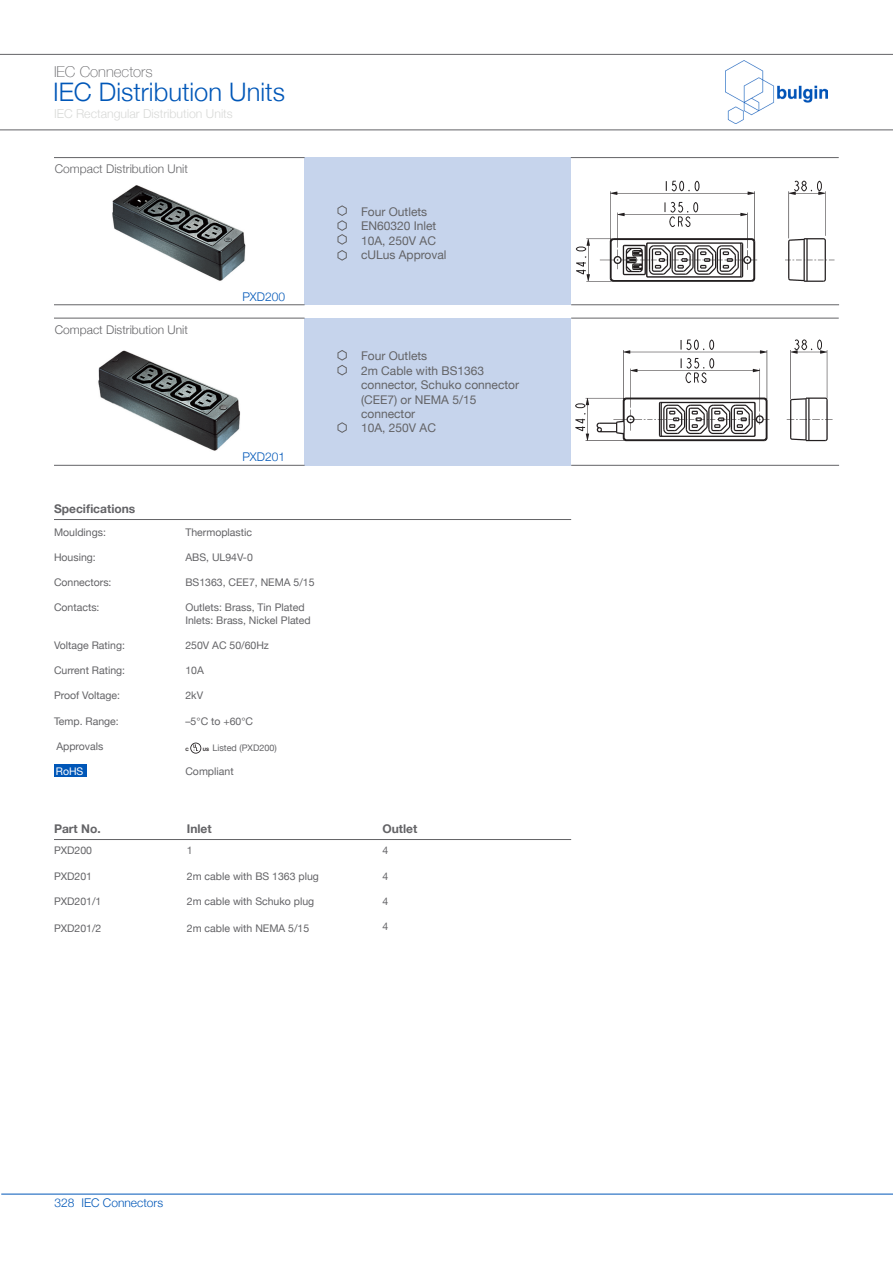
<style>
.page{position:relative;width:893px;height:1263px;background:#fff}
.page>*{position:absolute;margin:0;border:0;box-sizing:border-box;transform-origin:0 0}
.t1{font:300 25.5px "Helvetica Neue";color:#0057b8}
.t2{font:100 15px "Helvetica Neue";color:#636366}
.t3{font:300 12.3px "Helvetica Neue";color:#d8d9d7}
.t4{font:12px "Helvetica Neue";color:#636366}
.t5{font:300 12px "Helvetica Neue";color:#636366}
.t6{font:700 12px "Helvetica Neue";color:#636366}
.t7{font:300 12px "Helvetica Neue";color:#0057b8}
.t8{font:10.5px "Helvetica Neue";color:#636366}
.t9{font:10.5px "Helvetica Neue";color:#fff}
.t10{font:9px "Helvetica Neue";color:#636366}
.t11{font:700 4.5px "Helvetica Neue";color:#231f20}
</style>
<div class="page">
<hr style="left:1px;top:1194px;width:892px;height:1px;background:#0057b8">
<img style="left:726px;top:61px;width:101px;height:63px">
<hr style="left:0;top:54px;width:893px;height:1px;background:#636366">
<hr style="left:0;top:129px;width:893px;height:1px;background:#636366">
<img style="left:76px;top:350px;width:186px;height:115px">
<img style="left:78px;top:185px;width:180px;height:121px">
<div style="left:305px;top:157px;width:266px;height:148px;background:#c6d4ec"></div>
<div style="left:305px;top:318px;width:266px;height:148px;background:#c6d4ec"></div>
<hr style="left:571px;top:318px;width:268px;height:1px;background:#636366">
<hr style="left:54px;top:304px;width:251px;height:1px;background:#636366">
<hr style="left:54px;top:157px;width:251px;height:1px;background:#636366">
<hr style="left:54px;top:465px;width:251px;height:1px;background:#636366">
<hr style="left:54px;top:519px;width:517px;height:1px;background:#636366">
<hr style="left:54px;top:839px;width:517px;height:1px;background:#636366">
<hr style="left:571px;top:304px;width:268px;height:1px;background:#636366">
<hr style="left:571px;top:157px;width:268px;height:1px;background:#636366">
<hr style="left:571px;top:465px;width:268px;height:1px;background:#636366">
<hr style="left:54px;top:318px;width:251px;height:1px;background:#636366">
<svg style="left:337px;top:205px;width:10px;height:56px"></svg>
<svg style="left:337px;top:350px;width:10px;height:26px"></svg>
<svg style="left:337px;top:422px;width:10px;height:11px"></svg>
<div style="left:54px;top:764px;width:32px;height:13px;background:#0057b8"></div>
<img style="left:575px;top:180px;width:260px;height:102px">
<img style="left:575px;top:339px;width:258px;height:103px">
<svg style="left:190px;top:743px;width:11px;height:11px"></svg>
<p class="t2" style="left:54px;top:60px;width:100px">IEC Connectors</p>
<p class="t1" style="left:53px;top:72px;width:233px">IEC Distribution Units</p>
<p class="t3" style="left:54px;top:104px;width:180px">IEC Rectangular Distribution Units</p>
<p class="t5" style="left:55px;top:159px;width:135px">Compact Distribution Unit</p>
<p class="t5" style="left:55px;top:320px;width:135px">Compact Distribution Unit</p>
<p class="t6" style="left:54px;top:499px;width:83px">Specifications</p>
<p class="t7" style="left:242px;top:287px;width:44px">PXD200</p>
<p class="t7" style="left:242px;top:447px;width:44px">PXD201</p>
<p class="t8" style="left:54px;top:524px;width:53px">Mouldings:</p>
<p class="t8" style="left:54px;top:549px;width:43px">Housing:</p>
<p class="t8" style="left:54px;top:575px;width:59px">Connectors:</p>
<p class="t8" style="left:54px;top:600px;width:47px">Contacts:</p>
<p class="t8" style="left:54px;top:638px;width:72px">Voltage Rating:</p>
<p class="t8" style="left:54px;top:663px;width:73px">Current Rating:</p>
<p class="t8" style="left:54px;top:688px;width:67px">Proof Voltage:</p>
<p class="t8" style="left:54px;top:713px;width:66px">Temp. Range:</p>
<p class="t8" style="left:56px;top:738px;width:49px">Approvals</p>
<p class="t9" style="left:56px;top:763px;width:29px">RoHS</p>
<p class="t8" style="left:185px;top:524px;width:68px">Thermoplastic</p>
<p class="t8" style="left:185px;top:549px;width:69px">ABS, UL94V-0</p>
<p class="t8" style="left:185px;top:575px;width:131px">BS1363, CEE7, NEMA 5/15</p>
<p class="t8" style="left:185px;top:600px;width:121px">Outlets: Brass, Tin Plated</p>
<p class="t8" style="left:185px;top:612px;width:127px">Inlets: Brass, Nickel Plated</p>
<p class="t8" style="left:185px;top:638px;width:85px">250V AC 50/60Hz</p>
<p class="t8" style="left:185px;top:663px;width:20px">10A</p>
<p class="t8" style="left:185px;top:688px;width:19px">2kV</p>
<p class="t8" style="left:185px;top:713px;width:69px">–5°C to +60°C</p>
<p class="t11" style="left:186px;top:746px;width:5px">C</p>
<p class="t11" style="left:203px;top:746px;width:8px">US</p>
<p class="t10" style="left:212px;top:742px;width:66px">Listed (PXD200)</p>
<p class="t8" style="left:185px;top:764px;width:50px">Compliant</p>
<p class="t4" style="left:361px;top:203px;width:68px">Four Outlets</p>
<p class="t4" style="left:361px;top:217px;width:77px">EN60320 Inlet</p>
<p class="t4" style="left:361px;top:232px;width:76px">10A, 250V AC</p>
<p class="t4" style="left:361px;top:246px;width:87px">cULus Approval</p>
<p class="t4" style="left:361px;top:347px;width:68px">Four Outlets</p>
<p class="t4" style="left:361px;top:362px;width:125px">2m Cable with BS1363</p>
<p class="t4" style="left:361px;top:376px;width:160px">connector, Schuko connector</p>
<p class="t4" style="left:361px;top:391px;width:117px">(CEE7) or NEMA 5/15</p>
<p class="t4" style="left:361px;top:405px;width:56px">connector</p>
<p class="t4" style="left:361px;top:419px;width:76px">10A, 250V AC</p>
<p class="t6" style="left:54px;top:819px;width:48px">Part No.</p>
<p class="t8" style="left:54px;top:843px;width:40px">PXD200</p>
<p class="t8" style="left:54px;top:868px;width:40px">PXD201</p>
<p class="t8" style="left:54px;top:893px;width:49px">PXD201/1</p>
<p class="t8" style="left:54px;top:920px;width:49px">PXD201/2</p>
<p class="t6" style="left:187px;top:819px;width:26px">Inlet</p>
<p class="t6" style="left:382px;top:819px;width:36px">Outlet</p>
<p class="t8" style="left:382px;top:843px;width:7px">4</p>
<p class="t8" style="left:382px;top:868px;width:7px">4</p>
<p class="t8" style="left:382px;top:893px;width:7px">4</p>
<p class="t8" style="left:382px;top:919px;width:7px">4</p>
<p class="t8" style="left:187px;top:843px;width:7px">1</p>
<p class="t8" style="left:187px;top:868px;width:134px">2m cable with BS 1363 plug</p>
<p class="t8" style="left:187px;top:893px;width:129px">2m cable with Schuko plug</p>
<p class="t8" style="left:187px;top:920px;width:124px">2m cable with NEMA 5/15</p>
<p class="t7" style="left:55px;top:1193px;width:110px">328 IEC Connectors</p>
</div>
